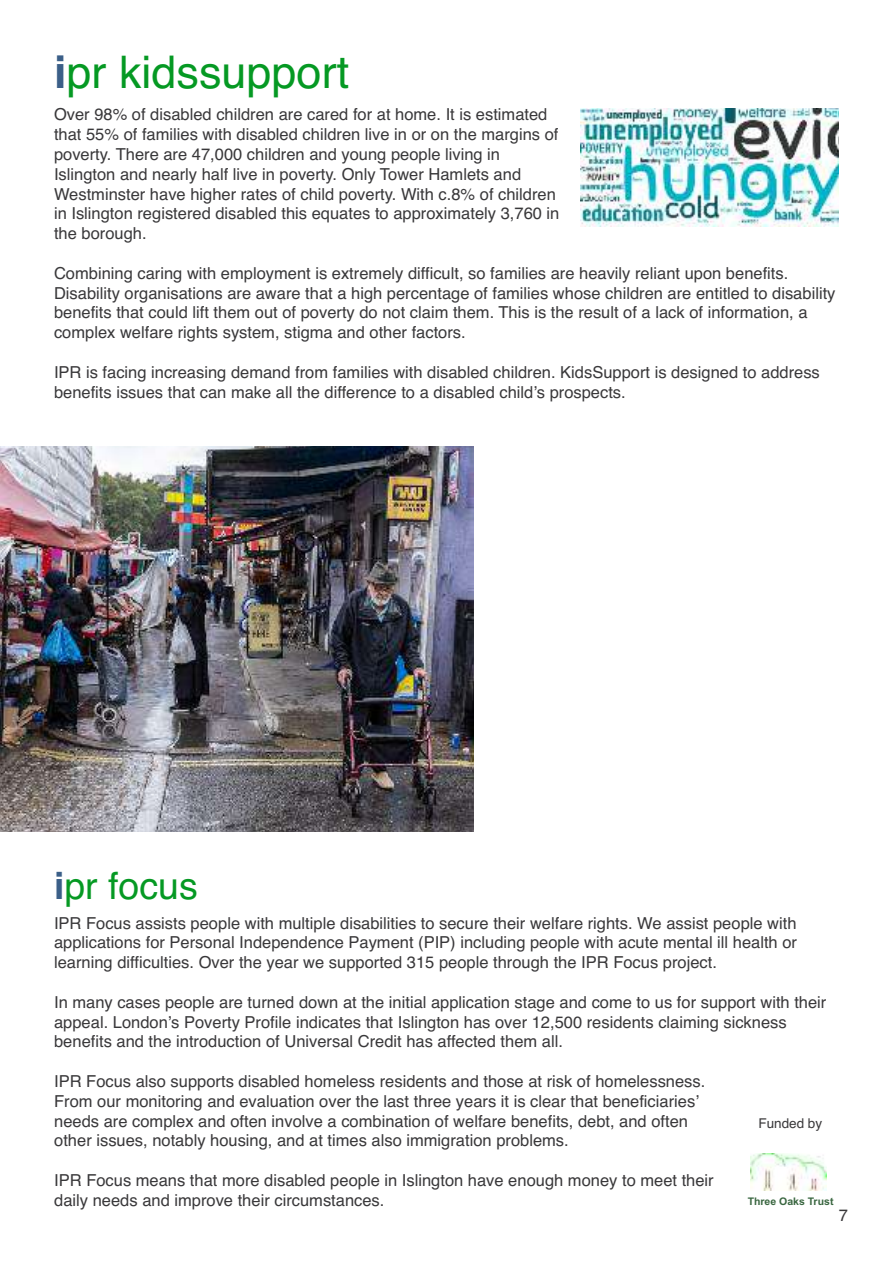
<style>
.page{position:relative;width:893px;height:1263px;background:#fff}
.page>*{position:absolute;margin:0;border:0;box-sizing:border-box;transform-origin:0 0}
.t1{font:45px "Helvetica";color:#059923}
.t2{font:37.5px "Helvetica";color:#059923}
.t3{font:16.5px/19.8px "Helvetica";color:#39383a}
.t4{font:13.5px "Helvetica";color:#39383a}
.t5{font:700 10.5px "Arial";color:#396640}
.s1{font-weight:700;color:#3b5f88}
</style>
<div class="page">
<img style="left:750px;top:1154px;width:76px;height:36px">
<img style="left:0;top:446px;width:473px;height:386px">
<img style="left:581px;top:108px;width:258px;height:119px">
<h1 class="t1" style="left:54px;top:46px;width:297px"><span class="s1">i</span>pr kidssupport</h1>
<p class="t3" style="left:54px;top:105px;width:507px">Over 98% of disabled children are cared for at home. It is estimated that 55% of families with disabled children live in or on the margins of poverty. There are 47,000 children and young people living in Islington and nearly half live in poverty. Only Tower Hamlets and Westminster have higher rates of child poverty. With c.8% of children in Islington registered disabled this equates to approximately 3,760 in the borough.</p>
<p class="t3" style="left:54px;top:263px;width:783px">Combining caring with employment is extremely difficult, so families are heavily reliant upon benefits.<br>Disability organisations are aware that a high percentage of families whose children are entitled to disability benefits that could lift them out of poverty do not claim them. This is the result of a lack of information, a complex welfare rights system, stigma and other factors.</p>
<p class="t3" style="left:54px;top:362px;width:767px">IPR is facing increasing demand from families with disabled children. KidsSupport is designed to address benefits issues that can make all the difference to a disabled child’s prospects.</p>
<h2 class="t2" style="left:54px;top:864px;width:145px"><span class="s1">i</span>pr focus</h2>
<p class="t3" style="left:54px;top:913px;width:744px;text-align:justify">IPR Focus assists people with multiple disabilities to secure their welfare rights. We assist people with applications for Personal Independence Payment (PIP) including people with acute mental ill health or learning difficulties. Over the year we supported 315 people through the IPR Focus project.</p>
<p class="t3" style="left:54px;top:992px;width:774px">In many cases people are turned down at the initial application stage and come to us for support with their appeal. London’s Poverty Profile indicates that Islington has over 12,500 residents claiming sickness benefits and the introduction of Universal Credit has affected them all.</p>
<p class="t3" style="left:54px;top:1071px;width:653px">IPR Focus also supports disabled homeless residents and those at risk of homelessness.<br>From our monitoring and evaluation over the last three years it is clear that beneficiaries’ needs are complex and often involve a combination of welfare benefits, debt, and often other issues, notably housing, and at times also immigration problems.</p>
<p class="t3" style="left:54px;top:1170px;width:661px">IPR Focus means that more disabled people in Islington have enough money to meet their daily needs and improve their circumstances.</p>
<p class="t4" style="left:758px;top:1115px;width:65px">Funded by</p>
<p class="t5" style="left:748px;top:1195px;width:87px">Three Oaks Trust</p>
<p class="t3" style="left:839px;top:1206px;width:11px">7</p>
</div>
